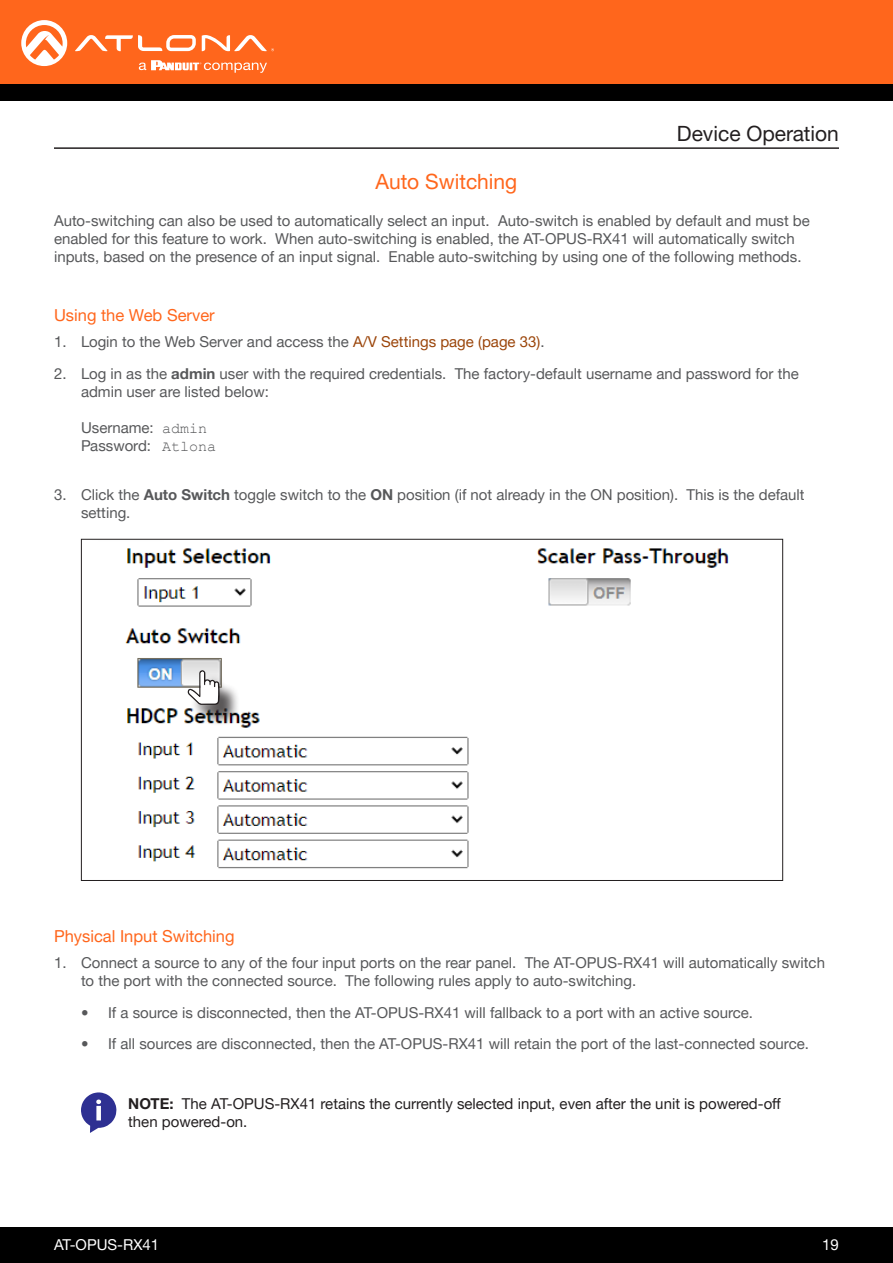
<style>
.page{position:relative;width:893px;height:1263px;background:#fff}
.page>*{position:absolute;margin:0;border:0;box-sizing:border-box;transform-origin:0 0}
.Non_TOC_Section_Header_Right_Align{font:21px "Helvetica Neue LTW1 G";color:#231f20}
.Subsection_Header{font:21px "Helvetica Neue LTW1 G";color:#ff661c}
.Secondary_Subsection{font:16.5px "Helvetica Neue LTW1 G";color:#ff661c}
.Numbered_Steps{font:15px/18px "Helvetica Neue LTW1 G";color:#57585a}
.General_Text{font:15px/18px "Helvetica Neue LTW1 G";color:#231f20}
.t1{font:15px "Helvetica Neue LTW1 G";color:#fff}
.s1{color:#9b450a}
.s2{font-weight:700}
.s3{font-family:"Courier New"}
</style>
<div class="page">
<div style="left:0;top:1227px;width:893px;height:36px;background:#000"></div>
<div style="left:0;top:0;width:893px;height:84px;background:#ff661c"></div>
<div style="left:0;top:84px;width:893px;height:16px;background:#000"></div>
<svg style="left:75px;top:35px;width:121px;height:16px"></svg>
<svg style="left:202px;top:35px;width:72px;height:16px"></svg>
<svg style="left:21px;top:20px;width:46px;height:46px"></svg>
<svg style="left:139px;top:60px;width:128px;height:13px"></svg>
<svg style="left:81px;top:1092px;width:35px;height:41px"></svg>
<img style="left:125px;top:548px;width:604px;height:321px">
<div style="left:191px;top:673px;width:49px;height:53px;background:#231f20;opacity:.75"></div>
<svg style="left:187px;top:670px;width:33px;height:35px"></svg>
<hr style="left:54px;top:147px;width:785px;height:2px;background:#231f20">
<p class="Subsection_Header" style="left:376px;top:169px;width:143px">Auto Switching</p>
<p class="Non_TOC_Section_Header_Right_Align" style="left:677px;top:120px;width:164px">Device Operation</p>
<p class="Numbered_Steps" style="left:54px;top:211px;width:757px">Auto-switching can also be used to automatically select an input. Auto-switch is enabled by default and must be enabled for this feature to work. When auto-switching is enabled, the AT-OPUS-RX41 will automatically switch inputs, based on the presence of an input signal. Enable auto-switching by using one of the following methods.</p>
<p class="Secondary_Subsection" style="left:54px;top:305px;width:162px">Using the Web Server</p>
<p class="Numbered_Steps" style="left:54px;top:333px;width:492px">1. Login to the Web Server and access the <span class="s1">A/V Settings page (page 33)</span>.</p>
<p class="Numbered_Steps" style="left:81px;top:364px;width:719px;text-indent:-27px">2. Log in as the <span class="s2">admin</span> user with the required credentials. The factory-default username and password for the admin user are listed below:</p>
<p class="Numbered_Steps" style="left:81px;top:418px;width:136px">Username: <span class="s3">admin<br></span>Password: <span class="s3">Atlona</span></p>
<p class="Numbered_Steps" style="left:81px;top:486px;width:725px;text-indent:-27px">3. Click the <span class="s2">Auto Switch</span> toggle switch to the <span class="s2">ON</span> position (if not already in the ON position). This is the default setting.</p>
<p class="Secondary_Subsection" style="left:54px;top:926px;width:182px">Physical Input Switching</p>
<p class="Numbered_Steps" style="left:81px;top:954px;width:745px;text-indent:-27px">1. Connect a source to any of the four input ports on the rear panel. The AT-OPUS-RX41 will automatically switch to the port with the connected source. The following rules apply to auto-switching.</p>
<p class="Numbered_Steps" style="left:81px;top:1003px;width:674px">• If a source is disconnected, then the AT-OPUS-RX41 will fallback to a port with an active source.</p>
<p class="Numbered_Steps" style="left:81px;top:1035px;width:729px">• If all sources are disconnected, then the AT-OPUS-RX41 will retain the port of the last-connected source.</p>
<p class="General_Text" style="left:128px;top:1094px;width:654px"><span class="s2">NOTE:</span> The AT-OPUS-RX41 retains the currently selected input, even after the unit is powered-off then powered-on.</p>
<p class="t1" style="left:54px;top:1235px;width:107px">AT-OPUS-RX41</p>
<p class="t1" style="left:822px;top:1235px;width:18px">19</p>
</div>
